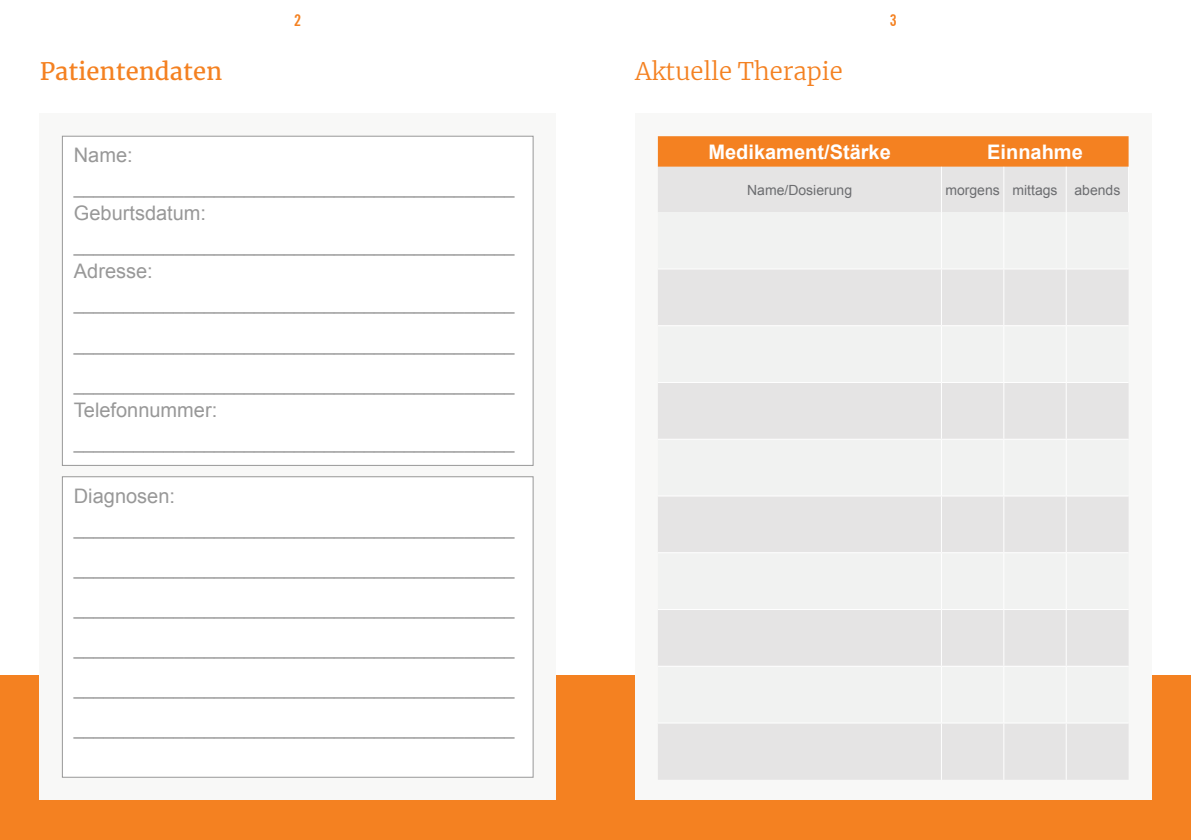
<style>
.page{position:relative;width:1191px;height:840px;background:#fff}
.page>*{position:absolute;margin:0;border:0;box-sizing:border-box;transform-origin:0 0}
.t1{font:300 24px "Merriweather";color:#f48121}
.t2{font:24px "Merriweather";color:#f48121}
.t3{font:20px "Arial";color:#989898}
.t4{font:700 20px "Arial";color:#fff}
.t5{font:18px "Arial";color:#989898}
.t6{font:700 condensed 16px "News Gothic BT";color:#f48121}
.t7{font:14px "Arial";color:#6c6d70}
</style>
<div class="page">
<div style="left:0;top:675px;width:1191px;height:164px;background:#f48121"></div>
<div style="left:40px;top:113px;width:516px;height:686px;background:#f8f8f7"></div>
<div style="left:635px;top:113px;width:516px;height:686px;background:#f8f8f7"></div>
<div style="left:62px;top:136px;width:471px;height:329px;background:#fff"></div>
<div style="left:62px;top:136px;width:471px;height:329px;border:1px solid #989898"></div>
<svg style="left:658px;top:136px;width:470px;height:76px;background:#ebbc95"></svg>
<svg style="left:658px;top:270px;width:470px;height:509px;fill:#e5e4e4"></svg>
<hr style="left:658px;top:268px;width:283px;height:1px;background:#fff">
<hr style="left:941px;top:268px;width:62px;height:1px;background:#fff">
<hr style="left:1003px;top:268px;width:63px;height:1px;background:#fff">
<hr style="left:658px;top:325px;width:283px;height:1px;background:#fff">
<hr style="left:941px;top:325px;width:62px;height:1px;background:#fff">
<hr style="left:1003px;top:325px;width:63px;height:1px;background:#fff">
<hr style="left:658px;top:382px;width:283px;height:1px;background:#fff">
<hr style="left:941px;top:382px;width:62px;height:1px;background:#fff">
<hr style="left:1003px;top:382px;width:63px;height:1px;background:#fff">
<hr style="left:658px;top:438px;width:283px;height:1px;background:#fff">
<hr style="left:941px;top:438px;width:62px;height:1px;background:#fff">
<hr style="left:1003px;top:438px;width:63px;height:1px;background:#fff">
<hr style="left:658px;top:495px;width:283px;height:1px;background:#fff">
<hr style="left:941px;top:495px;width:62px;height:1px;background:#fff">
<hr style="left:1003px;top:495px;width:63px;height:1px;background:#fff">
<hr style="left:658px;top:552px;width:283px;height:1px;background:#fff">
<hr style="left:941px;top:552px;width:62px;height:1px;background:#fff">
<hr style="left:1003px;top:552px;width:63px;height:1px;background:#fff">
<hr style="left:658px;top:608px;width:283px;height:1px;background:#fff">
<hr style="left:941px;top:608px;width:62px;height:1px;background:#fff">
<hr style="left:1003px;top:608px;width:63px;height:1px;background:#fff">
<hr style="left:658px;top:665px;width:283px;height:1px;background:#fff">
<hr style="left:941px;top:665px;width:62px;height:1px;background:#fff">
<hr style="left:1003px;top:665px;width:63px;height:1px;background:#fff">
<hr style="left:658px;top:722px;width:283px;height:1px;background:#fff">
<hr style="left:941px;top:722px;width:62px;height:1px;background:#fff">
<hr style="left:1003px;top:722px;width:63px;height:1px;background:#fff">
<hr style="left:1003px;top:212px;width:1px;height:56px;background:#fff">
<hr style="left:1003px;top:269px;width:1px;height:56px;background:#fff">
<hr style="left:1003px;top:326px;width:1px;height:56px;background:#fff">
<hr style="left:1003px;top:383px;width:1px;height:55px;background:#fff">
<hr style="left:1003px;top:439px;width:1px;height:56px;background:#fff">
<hr style="left:1003px;top:496px;width:1px;height:56px;background:#fff">
<hr style="left:1003px;top:553px;width:1px;height:55px;background:#fff">
<hr style="left:1003px;top:609px;width:1px;height:56px;background:#fff">
<hr style="left:1003px;top:666px;width:1px;height:56px;background:#fff">
<hr style="left:1003px;top:723px;width:1px;height:56px;background:#fff">
<hr style="left:941px;top:212px;width:1px;height:56px;background:#fff">
<hr style="left:941px;top:269px;width:1px;height:56px;background:#fff">
<hr style="left:941px;top:326px;width:1px;height:56px;background:#fff">
<hr style="left:941px;top:383px;width:1px;height:55px;background:#fff">
<hr style="left:941px;top:439px;width:1px;height:56px;background:#fff">
<hr style="left:941px;top:496px;width:1px;height:56px;background:#fff">
<hr style="left:941px;top:553px;width:1px;height:55px;background:#fff">
<hr style="left:941px;top:609px;width:1px;height:56px;background:#fff">
<hr style="left:941px;top:666px;width:1px;height:56px;background:#fff">
<hr style="left:941px;top:723px;width:1px;height:56px;background:#fff">
<hr style="left:941px;top:167px;width:1px;height:45px;background:#fff">
<hr style="left:1003px;top:167px;width:1px;height:45px;background:#fff">
<hr style="left:1128px;top:167px;width:1px;height:45px;background:#fff">
<hr style="left:1065px;top:167px;width:1px;height:45px;background:#fff">
<hr style="left:1065px;top:212px;width:1px;height:56px;background:#fff">
<hr style="left:1065px;top:269px;width:1px;height:56px;background:#fff">
<hr style="left:1065px;top:326px;width:1px;height:56px;background:#fff">
<hr style="left:1065px;top:383px;width:1px;height:55px;background:#fff">
<hr style="left:1065px;top:439px;width:1px;height:56px;background:#fff">
<hr style="left:1065px;top:496px;width:1px;height:56px;background:#fff">
<hr style="left:1065px;top:553px;width:1px;height:55px;background:#fff">
<hr style="left:1065px;top:609px;width:1px;height:56px;background:#fff">
<hr style="left:1065px;top:666px;width:1px;height:56px;background:#fff">
<hr style="left:1065px;top:723px;width:1px;height:56px;background:#fff">
<hr style="left:1066px;top:268px;width:62px;height:1px;background:#fff">
<hr style="left:1066px;top:325px;width:62px;height:1px;background:#fff">
<hr style="left:1066px;top:382px;width:62px;height:1px;background:#fff">
<hr style="left:1066px;top:438px;width:62px;height:1px;background:#fff">
<hr style="left:1066px;top:495px;width:62px;height:1px;background:#fff">
<hr style="left:1066px;top:552px;width:62px;height:1px;background:#fff">
<hr style="left:1066px;top:608px;width:62px;height:1px;background:#fff">
<hr style="left:1066px;top:665px;width:62px;height:1px;background:#fff">
<hr style="left:1066px;top:722px;width:62px;height:1px;background:#fff">
<div style="left:62px;top:476px;width:471px;height:300px;background:#fff"></div>
<div style="left:62px;top:476px;width:471px;height:301px;border:1px solid #989898"></div>
<h1 class="t2" style="left:40px;top:56px;width:184px">Patientendaten</h1>
<p class="t6" style="left:294px;top:10px;width:8px">2</p>
<p class="t6" style="left:889px;top:10px;width:8px">3</p>
<h1 class="t1" style="left:635px;top:54px;width:209px">Aktuelle Therapie</h1>
<p class="t3" style="left:74px;top:142px;width:60px">Name:</p>
<p class="t5" style="left:74px;top:176px;width:442px">____________________________________________</p>
<p class="t3" style="left:74px;top:200px;width:134px">Geburtsdatum:</p>
<p class="t5" style="left:74px;top:234px;width:442px">____________________________________________</p>
<p class="t3" style="left:74px;top:258px;width:80px">Adresse:</p>
<p class="t5" style="left:74px;top:292px;width:442px">____________________________________________</p>
<p class="t5" style="left:74px;top:332px;width:442px">____________________________________________</p>
<p class="t5" style="left:74px;top:372px;width:442px">____________________________________________</p>
<p class="t3" style="left:74px;top:396px;width:145px">Telefonnummer:</p>
<p class="t5" style="left:74px;top:430px;width:442px">____________________________________________</p>
<p class="t3" style="left:74px;top:482px;width:103px">Diagnosen:</p>
<p class="t5" style="left:74px;top:516px;width:442px">____________________________________________</p>
<p class="t5" style="left:74px;top:556px;width:442px">____________________________________________</p>
<p class="t5" style="left:74px;top:596px;width:442px">____________________________________________</p>
<p class="t5" style="left:74px;top:636px;width:442px">____________________________________________</p>
<p class="t5" style="left:74px;top:676px;width:442px">____________________________________________</p>
<p class="t5" style="left:74px;top:716px;width:442px">____________________________________________</p>
<p class="t4" style="left:708px;top:138px;width:184px">Medikament/Stärke</p>
<p class="t4" style="left:987px;top:138px;width:97px">Einnahme</p>
<p class="t7" style="left:747px;top:180px;width:107px">Name/Dosierung</p>
<p class="t7" style="left:945px;top:180px;width:176px">morgens mittags abends</p>
</div>
